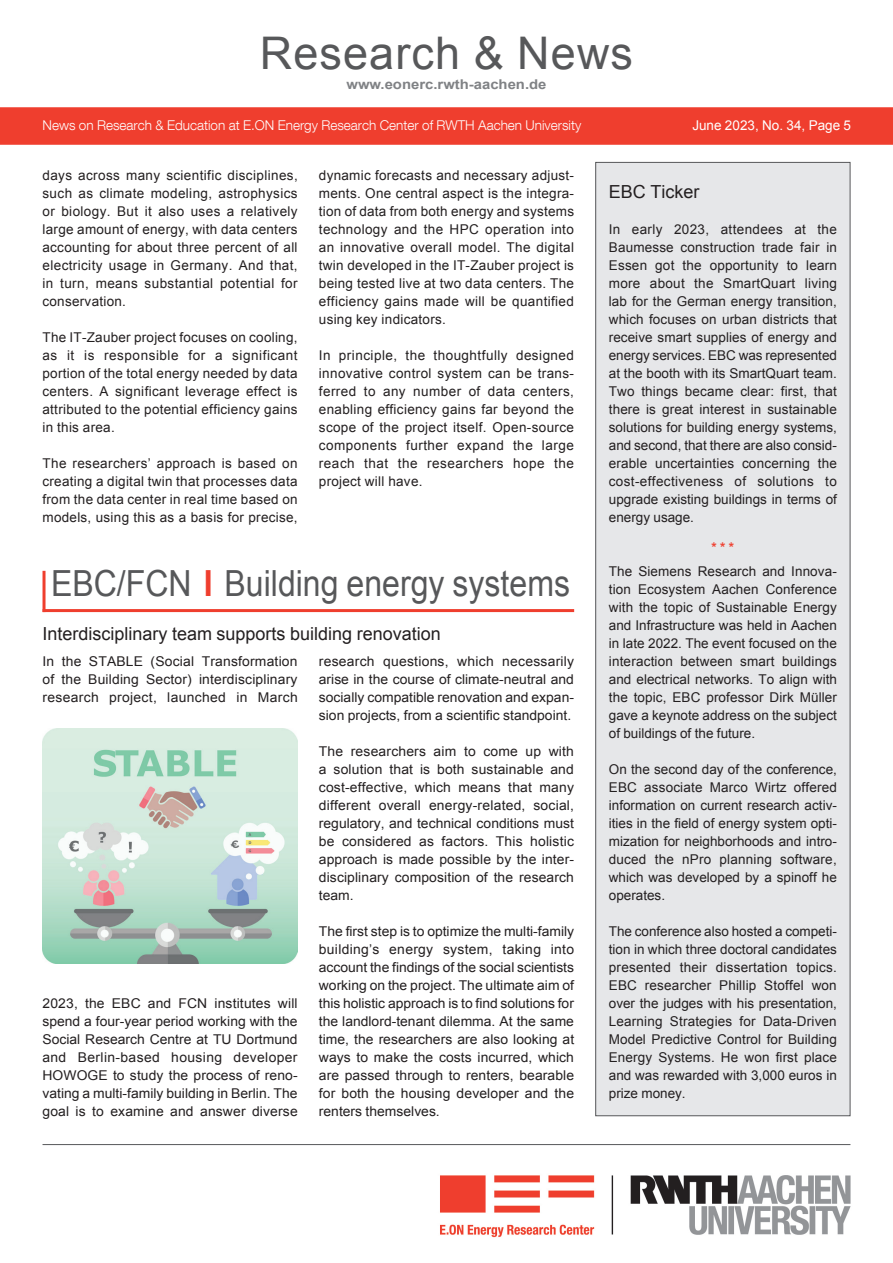
<style>
.page{position:relative;width:893px;height:1263px;background:#fff}
.page>*{position:absolute;margin:0;border:0;box-sizing:border-box;transform-origin:0 0}
.t1{font:45px "Arial";letter-spacing:.025em;color:#57585a}
.t2{font:36px "Arial";color:#57585a;scale:.89 1}
.t3{font:18px "Arial";color:#231f20}
.t4{font:13.5px/18px "Arial";letter-spacing:.01em;color:#231f20;text-align:justify}
.t5{font:300 13.5px "Helvetica Neue LT Com";color:#fff}
.t6{font:700 13.5px "Arial";color:#808285;scale:1.1 1}
.t7{font:13.5px "Arial";color:#fff}
.t8{font:700 13.5px "Arial";color:#ef3e2e}
.s1{font-weight:700;color:#ef3e2e}
</style>
<div class="page">
<img style="left:440px;top:1175px;width:411px;height:63px">
<div style="left:0;top:107px;width:893px;height:38px;background:#ef3e2e"></div>
<hr style="left:43px;top:1144px;width:807px;height:1px;background:#57585a">
<hr style="left:43px;top:609px;width:531px;height:3px;background:#ef3e2e">
<hr style="left:43px;top:571px;width:3px;height:41px;background:#ef3e2e">
<div style="left:596px;top:162px;width:254px;height:954px;background:#e6e7e9"></div>
<img style="left:42px;top:729px;width:256px;height:234px">
<h1 class="t1" style="left:260px;top:23px;width:375px">Research &amp; News</h1>
<p class="t6" style="left:346px;top:76px;width:183px">www.eonerc.rwth-aachen.de</p>
<p class="t5" style="left:43px;top:117px;width:540px">News on Research &amp; Education at E.ON Energy Research Center of RWTH Aachen University</p>
<p class="t7" style="left:692px;top:117px;width:160px">June 2023, No. 34, Page 5</p>
<p class="t4" style="left:43px;top:166px;width:257px">days across many scientific disciplines, such as climate modeling, astrophysics or biology. But it also uses a relatively large amount of energy, with data centers accounting for about three percent of all electricity usage in Germany. And that, in turn, means substantial potential for conservation.</p>
<p class="t4" style="left:43px;top:328px;width:257px">The IT-Zauber project focuses on cooling, as it is responsible for a significant portion of the total energy needed by data centers. A significant leverage effect is attributed to the potential efficiency gains in this area.</p>
<p class="t4" style="left:43px;top:454px;width:257px">The researchers’ approach is based on creating a digital twin that processes data from the data center in real time based on models, using this as a basis for precise,</p>
<p class="t4" style="left:319px;top:166px;width:257px">dynamic forecasts and necessary adjust&shy;ments. One central aspect is the integra&shy;tion of data from both energy and systems technology and the HPC operation into an innovative overall model. The digital twin developed in the IT-Zauber project is being tested live at two data centers. The efficiency gains made will be quantified using key indicators.</p>
<p class="t4" style="left:319px;top:346px;width:257px">In principle, the thoughtfully designed innovative control system can be trans&shy;ferred to any number of data centers, enabling efficiency gains far beyond the scope of the project itself. Open-source components further expand the large reach that the researchers hope the project will have.</p>
<h2 class="t2" style="left:51px;top:560px;width:585px">EBC/FCN <span class="s1">I</span> Building energy systems</h2>
<h3 class="t3" style="left:43px;top:622px;width:400px">Interdisciplinary team supports building renovation</h3>
<p class="t4" style="left:42px;top:652px;width:257px">In the STABLE (Social Transformation of the Building Sector) interdisciplinary research project, launched in March</p>
<p class="t4" style="left:42px;top:994px;width:257px">2023, the EBC and FCN institutes will spend a four-year period working with the Social Research Centre at TU Dortmund and Berlin-based housing developer HOWOGE to study the process of reno&shy;vating a multi-family building in Berlin. The goal is to examine and answer diverse</p>
<p class="t4" style="left:319px;top:652px;width:257px">research questions, which necessarily arise in the course of climate-neutral and socially compatible renovation and expan&shy;sion projects, from a scientific standpoint.</p>
<p class="t4" style="left:319px;top:742px;width:257px">The researchers aim to come up with a solution that is both sustainable and cost-effective, which means that many different overall energy-related, social, regulatory, and technical conditions must be considered as factors. This holistic approach is made possible by the inter&shy;disciplinary composition of the research team.</p>
<p class="t4" style="left:319px;top:922px;width:257px">The first step is to optimize the multi-family building’s energy system, taking into account the findings of the social scientists working on the project. The ultimate aim of this holistic approach is to find solutions for the landlord-tenant dilemma. At the same time, the researchers are also looking at ways to make the costs incurred, which are passed through to renters, bearable for both the housing developer and the renters themselves.</p>
<h3 class="t3" style="left:609px;top:180px;width:92px">EBC Ticker</h3>
<p class="t4" style="left:609px;top:220px;width:230px">In early 2023, attendees at the Baumesse construction trade fair in Essen got the opportunity to learn more about the SmartQuart living lab for the German energy transition, which focuses on urban districts that receive smart supplies of energy and energy services. EBC was represented at the booth with its SmartQuart team.<br>Two things became clear: first, that there is great interest in sustainable solutions for building energy systems, and second, that there are also consid&shy;erable uncertainties concerning the cost-effectiveness of solutions to upgrade existing buildings in terms of energy usage.</p>
<p class="t8" style="left:712px;top:538px;width:24px">* * *</p>
<p class="t4" style="left:609px;top:562px;width:230px">The Siemens Research and Innova&shy;tion Ecosystem Aachen Conference with the topic of Sustainable Energy and Infrastructure was held in Aachen in late 2022. The event focused on the interaction between smart buildings and electrical networks. To align with the topic, EBC professor Dirk Müller gave a keynote address on the subject of buildings of the future.</p>
<p class="t4" style="left:609px;top:760px;width:230px">On the second day of the conference, EBC associate Marco Wirtz offered information on current research activ&shy;ities in the field of energy system opti&shy;mization for neighborhoods and intro&shy;duced the nPro planning software, which was developed by a spinoff he operates.</p>
<p class="t4" style="left:609px;top:922px;width:230px">The conference also hosted a competi&shy;tion in which three doctoral candidates presented their dissertation topics.<br>EBC researcher Phillip Stoffel won over the judges with his presentation, Learning Strategies for Data-Driven Model Predictive Control for Building Energy Systems. He won first place and was rewarded with 3,000 euros in prize money.</p>
</div>
